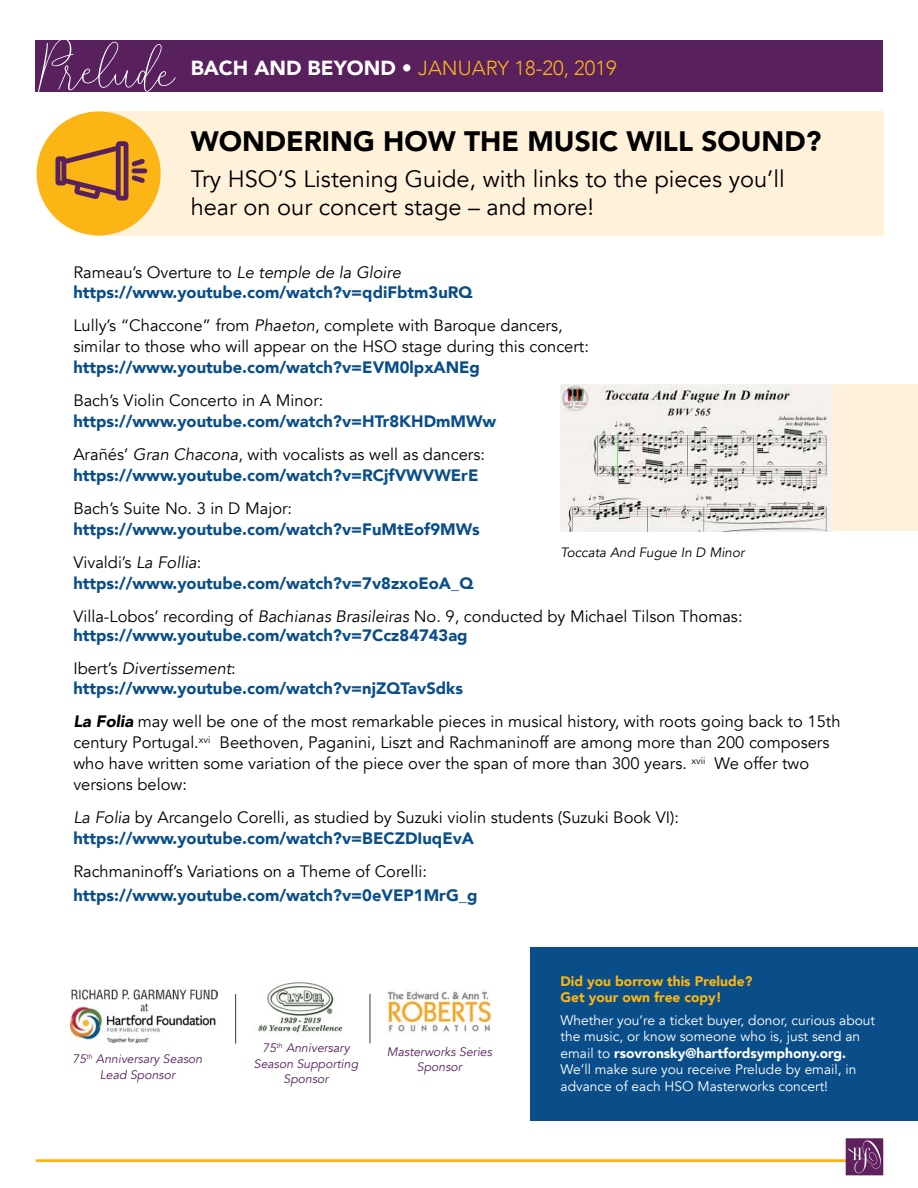
<style>
.page{position:relative;width:918px;height:1188px;background:#fff}
.page>*{position:absolute;margin:0;border:0;box-sizing:border-box;transform-origin:0 0}
.t1{font:900 28.05px "Avenir";color:#000}
.t2{font:23.55px/28.3px "Avenir";color:#000}
.t3{font:300 20.4px "Avenir";color:#fbb615}
.t4{font:16.5px/21px "Avenir";color:#000}
.t5{font:900 16.5px/33px "Avenir";color:#0a4e89}
.t6{font:13.8px/16.5px "Avenir";color:#fff}
.t7{font:900 13.8px/16.5px "Avenir";color:#fbb615}
.t8{font:italic 13.5px "Avenir";color:#000}
.t9{font:italic 12.3px/15.6px "Avenir";color:#58205d;text-align:center}
.s1{font-weight:900;color:#fff}
.s2{font-weight:400;color:#000}
.s3{font-weight:400;font-style:italic;color:#000}
.s4{font-style:italic}
.s5{font-weight:900;color:#0a4e89}
.s6{font-weight:900;font-style:italic}
.s7{font-weight:900}
</style>
<div class="page">
<div style="left:805px;top:384px;width:113px;height:147px;background:#fff1da"></div>
<div style="left:36px;top:40px;width:847px;height:52px;background:#58205d"></div>
<svg style="left:38px;top:40px;width:138px;height:52px"></svg>
<div style="left:95px;top:111px;width:788px;height:125px;background:#fff1da"></div>
<div style="left:37px;top:111px;width:124px;height:125px;background:#fbb615;border-radius:50%"></div>
<div style="left:132px;top:168px;width:15px;height:5px;background:#58205d;border-radius:2px"></div>
<svg style="left:56px;top:141px;width:89px;height:60px"></svg>
<hr style="left:36px;top:1159px;width:847px;height:3px;background:#fbb615">
<svg style="left:846px;top:1138px;width:37px;height:37px"></svg>
<div style="left:530px;top:947px;width:388px;height:173px;background:#0a4e89"></div>
<img style="left:71px;top:989px;width:146px;height:54px">
<img style="left:258px;top:982px;width:85px;height:51px">
<hr style="left:235px;top:994px;width:1px;height:50px;background:#4d4d4f">
<img style="left:387px;top:991px;width:105px;height:41px">
<hr style="left:369px;top:994px;width:2px;height:49px;background:#4d4d4f">
<img style="left:561px;top:384px;width:272px;height:147px">
<p class="t3" style="left:191px;top:56px;width:428px"><span class="s1">BACH AND BEYOND •</span> JANUARY 18-20, 2019</p>
<h1 class="t1" style="left:191px;top:117px;width:632px">WONDERING HOW THE MUSIC WILL SOUND?</h1>
<h2 class="t2" style="left:191px;top:165px;width:596px">Try HSO’S Listening Guide, with links to the pieces you’ll hear on our concert stage – and more!</h2>
<p class="t5" style="left:73px;top:262px;width:401px;line-height:19.8px"><span class="s2">Rameau’s Overture to</span> <span class="s3">Le temple de la Gloire </span>https://www.youtube.com/watch?v=qdiFbtm3uRQ</p>
<p class="t4" style="left:73px;top:315px;width:517px">Lully’s “Chaccone” from <span class="s4">Phaeton</span>, complete with Baroque dancers, similar to those who will appear on the HSO stage during this concert:</p>
<p class="t5" style="left:73px;top:350px;width:408px">https://www.youtube.com/watch?v=EVM0lpxANEg</p>
<p class="t4" style="left:73px;top:390px;width:252px">Bach’s Violin Concerto in A Minor:</p>
<p class="t5" style="left:73px;top:404px;width:425px">https://www.youtube.com/watch?v=HTr8KHDmMWw<br><span class="s2">Arañés’</span> <span class="s3">Gran Chacona</span><span class="s2">, with vocalists as well as dancers:</span></p>
<p class="t5" style="left:73px;top:458px;width:407px">https://www.youtube.com/watch?v=RCjfVWVWErE</p>
<p class="t4" style="left:73px;top:498px;width:220px">Bach’s Suite No. 3 in D Major:</p>
<p class="t5" style="left:73px;top:512px;width:408px">https://www.youtube.com/watch?v=FuMtEof9MWs<br><span class="s2">Vivaldi’s</span> <span class="s3">La Follia</span><span class="s2">:</span></p>
<p class="t4" style="left:73px;top:567px;width:671px;line-height:33px"><span class="s5">https://www.youtube.com/watch?v=7v8zxoEoA_Q<br></span>Villa-Lobos’ recording of <span class="s4">Bachianas Brasileiras</span> No. 9, conducted by Michael Tilson Thomas:</p>
<p class="t5" style="left:73px;top:619px;width:396px">https://www.youtube.com/watch?v=7Ccz84743ag<br><span class="s2">Ibert’s</span> <span class="s3">Divertissement</span><span class="s2">:</span></p>
<p class="t4" style="left:73px;top:672px;width:769px;line-height:33px"><span class="s5">https://www.youtube.com/watch?v=njZQTavSdks<br></span><span class="s6">La Folia</span> may well be one of the most remarkable pieces in musical history, with roots going back to 15th</p>
<p class="t4" style="left:73px;top:732px;width:758px">century Portugal.<sup>xvi</sup> Beethoven, Paganini, Liszt and Rachmaninoff are among more than 200 composers who have written some variation of the piece over the span of more than 300 years. <sup>xvii</sup> We offer two versions below:</p>
<p class="t4" style="left:73px;top:807px;width:607px"><span class="s4">La Folia</span> by Arcangelo Corelli, as studied by Suzuki violin students (Suzuki Book VI): <span class="s5">https://www.youtube.com/watch?v=BECZDIuqEvA</span></p>
<p class="t4" style="left:73px;top:861px;width:355px">Rachmaninoff’s Variations on a Theme of Corelli:</p>
<p class="t5" style="left:73px;top:878px;width:406px">https://www.youtube.com/watch?v=0eVEP1MrG_g</p>
<p class="t8" style="left:561px;top:545px;width:186px">Toccata And Fugue In D Minor</p>
<p class="t9" style="left:73px;top:1051px;width:131px">75<sup>th</sup> Anniversary Season<br>Lead Sponsor</p>
<p class="t9" style="left:254px;top:1040px;width:106px">75<sup>th</sup> Anniversary<br>Season Supporting<br>Sponsor</p>
<p class="t9" style="left:387px;top:1044px;width:107px">Masterworks Series<br>Sponsor</p>
<p class="t7" style="left:561px;top:973px;width:193px">Did you borrow this Prelude?<br>Get your own free copy!</p>
<p class="t6" style="left:561px;top:1012px;width:316px">Whether you’re a ticket buyer, donor, curious about the music, or know someone who is, just send an email to <span class="s7">rsovronsky@hartfordsymphony.org.<br></span>We’ll make sure you receive Prelude by email, in advance of each HSO Masterworks concert!</p>
</div>
